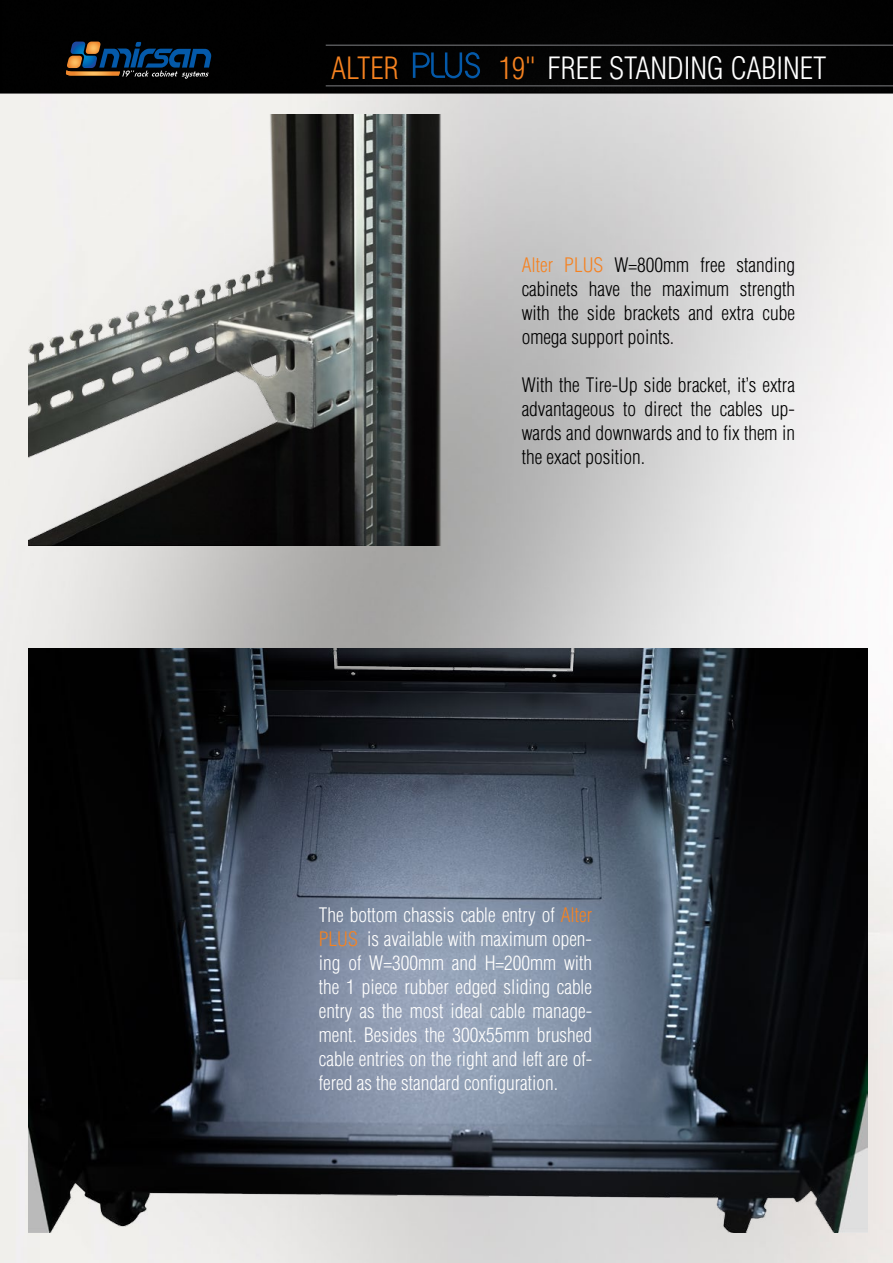
<style>
.page{position:relative;width:893px;height:1263px;background:#fff}
.page>*{position:absolute;margin:0;border:0;box-sizing:border-box;transform-origin:0 0}
.t1{font:30px "Helvetica Condensed Light Tr";color:#fff}
.t2{font:19.5px/24px "Helvetica Condensed Light Tr";color:#fff;text-align:justify}
.t3{font:19.5px/24px "Helvetica Condensed Light Tr";color:#000;text-align:justify}
.s1{color:#f58220}
.s2{font-family:"Abeatby Kai";font-size:33px}
.s3{color:#f58221}
</style>
<div class="page">
<img style="left:0;top:94px;width:893px;height:1169px">
<div style="left:1px;top:0;width:892px;height:94px;background:#020202"></div>
<svg style="left:66px;top:42px;width:145px;height:37px"></svg>
<svg style="left:0;top:0;width:1px;height:94px"></svg>
<hr style="left:326px;top:45px;width:567px;height:1px;background:#77787b">
<hr style="left:326px;top:85px;width:567px;height:1px;background:#77787b">
<img style="left:28px;top:648px;width:839px;height:585px">
<img style="left:28px;top:114px;width:417px;height:431px">
<h1 class="t1" style="left:331px;top:50px;width:497px"><span class="s1">ALTER</span> <span class="s2">PLUS</span> <span class="s1">19''</span> FREE STANDING CABINET</h1>
<p class="t3" style="left:522px;top:253px;width:275px"><span class="s3">Alter PLUS</span> W=800mm free standing cabinets have the maximum strength with the side brackets and extra cube omega support points.</p>
<p class="t3" style="left:522px;top:373px;width:275px">With the Tire-Up side bracket, it’s extra advantageous to direct the cables up&shy;wards and downwards and to fix them in the exact position.</p>
<p class="t2" style="left:319px;top:903px;width:275px">The bottom chassis cable entry of <span class="s3">Alter PLUS</span> is available with maximum open&shy;ing of W=300mm and H=200mm with the 1 piece rubber edged sliding cable entry as the most ideal cable manage&shy;ment. Besides the 300x55mm brushed cable entries on the right and left are of&shy;fered as the standard configuration.</p>
</div>
